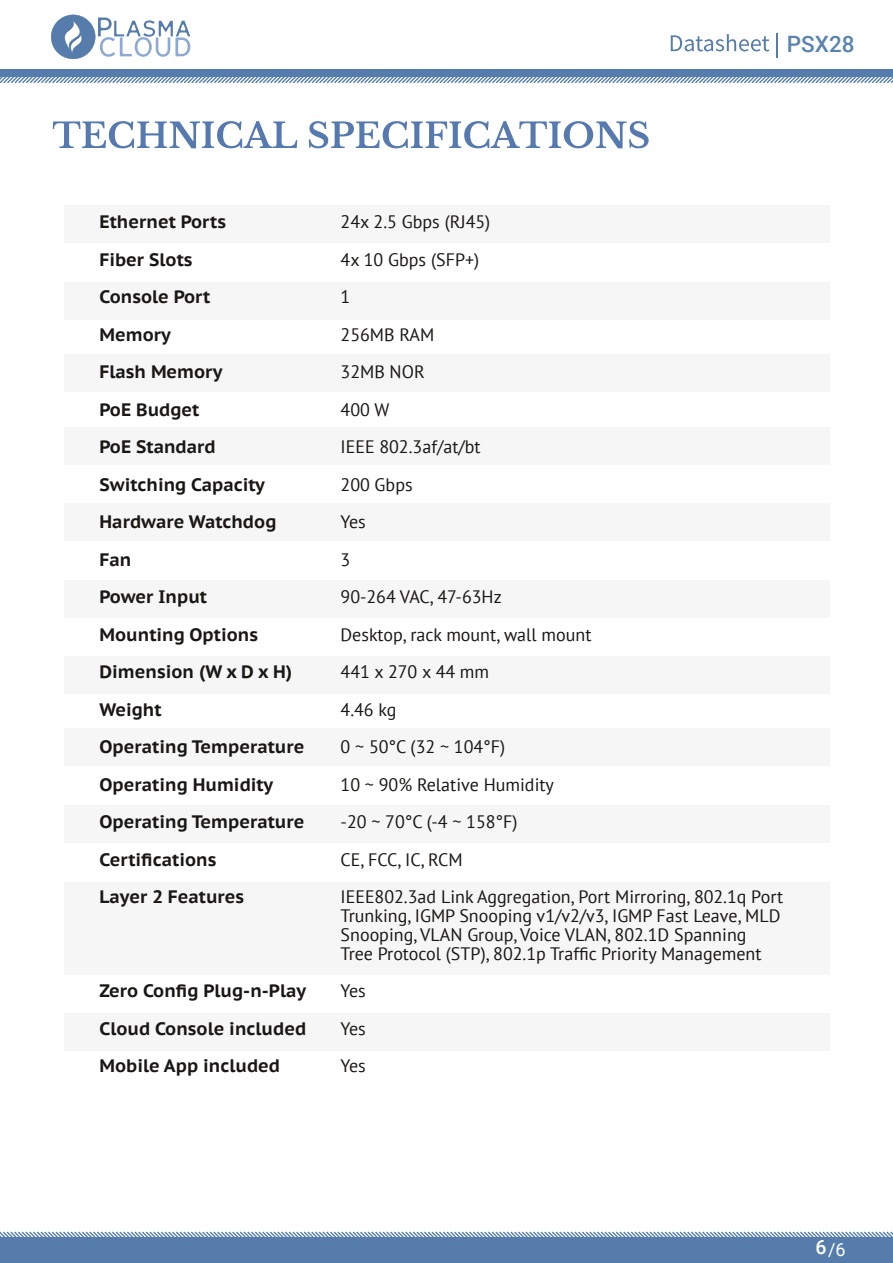
<style>
.page{position:relative;width:893px;height:1263px;background:#fff}
.page>*{position:absolute;margin:0;border:0;box-sizing:border-box;transform-origin:0 0}
.t1{font:500 22.5px "Roboto";color:#5b84b0}
.t2{font:500 19.5px "Roboto";color:#fff}
.t3{font:18px/37.5px "PT Sans";color:#181715}
.t4{font:700 18px/37.5px "PT Sans Caption";color:#181715}
.t5{font:18px "Roboto";color:#fff}
</style>
<div class="page">
<div style="left:64px;top:805px;width:765px;height:38px;background:#f6f6f6"></div>
<div style="left:64px;top:882px;width:765px;height:92px;background:#f6f6f6"></div>
<div style="left:64px;top:1013px;width:765px;height:38px;background:#f6f6f6"></div>
<div style="left:64px;top:503px;width:765px;height:38px;background:#f6f6f6"></div>
<div style="left:64px;top:427px;width:765px;height:37px;background:#f6f6f6"></div>
<div style="left:64px;top:282px;width:765px;height:38px;background:#f6f6f6"></div>
<div style="left:64px;top:656px;width:765px;height:38px;background:#f6f6f6"></div>
<div style="left:64px;top:729px;width:765px;height:37px;background:#f6f6f6"></div>
<div style="left:64px;top:937px;width:765px;height:38px;background:#f6f6f6"></div>
<div style="left:64px;top:580px;width:765px;height:37px;background:#f6f6f6"></div>
<div style="left:64px;top:354px;width:765px;height:38px;background:#f6f6f6"></div>
<div style="left:64px;top:206px;width:765px;height:37px;background:#f6f6f6"></div>
<div style="left:0;top:1237px;width:893px;height:26px;background:#567cac"></div>
<svg style="left:0;top:1231px;width:893px;height:6px"></svg>
<div style="left:0;top:69px;width:893px;height:8px;background:#567cac"></div>
<svg style="left:0;top:77px;width:893px;height:7px"></svg>
<svg style="left:51px;top:15px;width:139px;height:44px"></svg>
<svg style="left:53px;top:121px;width:244px;height:27px"></svg>
<svg style="left:309px;top:121px;width:340px;height:27px"></svg>
<svg style="left:671px;top:34px;width:98px;height:17px"></svg>
<svg style="left:777px;top:33px;width:1px;height:24px"></svg>
<p class="t1" style="left:787px;top:31px;width:69px">PSX28</p>
<p class="t4" style="left:100px;top:203px;width:206px">Ethernet Ports<br>Fiber Slots<br>Console Port<br>Memory<br>Flash Memory<br>PoE Budget<br>PoE Standard<br>Switching Capacity<br>Hardware Watchdog<br>Fan<br>Power Input<br>Mounting Options<br>Dimension (W x D x H)<br>Weight<br>Operating Temperature<br>Operating Humidity<br>Operating Temperature<br>Certifications<br>Layer 2 Features</p>
<p class="t4" style="left:100px;top:972px;width:208px;text-align:justify">Zero Config Plug-n-Play Cloud Console included Mobile App included</p>
<p class="t3" style="left:341px;top:203px;width:444px">24x 2.5 Gbps (RJ45)<br>4x 10 Gbps (SFP+)<br>1<br>256MB RAM<br>32MB NOR<br>400 W<br>IEEE 802.3af/at/bt<br>200 Gbps<br>Yes<br>3<br>90-264 VAC, 47-63Hz<br>Desktop, rack mount, wall mount<br>441 x 270 x 44 mm<br>4.46 kg<br>0 ~ 50°C (32 ~ 104°F)<br>10 ~ 90% Relative Humidity<br>-20 ~ 70°C (-4 ~ 158°F)<br>CE, FCC, IC, RCM<br>IEEE802.3ad Link Aggregation, Port Mirroring, 802.1q Port</p>
<p class="t3" style="left:341px;top:906px;width:441px;line-height:18.8px">Trunking, IGMP Snooping v1/v2/v3, IGMP Fast Leave, MLD<br>Snooping, VLAN Group, Voice VLAN, 802.1D Spanning<br>Tree Protocol (STP), 802.1p Traffic Priority Management</p>
<p class="t3" style="left:341px;top:972px;width:27px;text-align:justify">Yes Yes Yes</p>
<p class="t2" style="left:816px;top:1236px;width:13px">6</p>
<p class="t5" style="left:828px;top:1239px;width:19px">/6</p>
</div>
